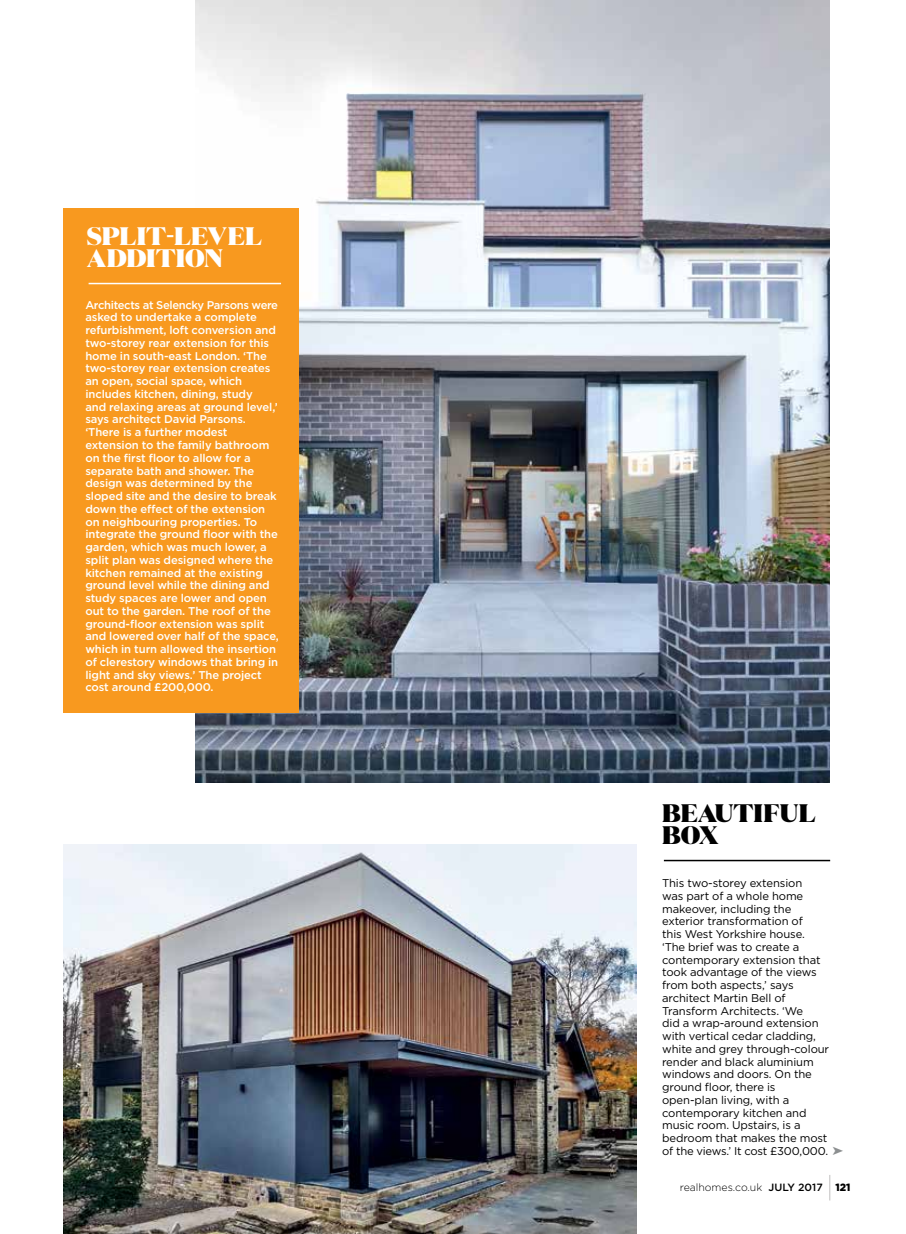
<style>
.page{position:relative;width:906px;height:1234px;background:#fff}
.page>*{position:absolute;margin:0;border:0;box-sizing:border-box;transform-origin:0 0}
.t1{font:900 25.35px/22px "Domaine Display";letter-spacing:-.005em;color:#fff}
.t2{font:900 25.35px/22px "Domaine Display";color:#000}
.t3{font:500 11.25px/12.8px "Gotham";letter-spacing:-.01em;color:#fff}
.t4{font:11.25px/12.8px "Gotham";letter-spacing:-.01em;color:#000}
.t5{font:300 10.5px "Gotham";color:#000}
.s1{color:#8c8f90}
.s2{font-weight:500}
.s3{font-weight:900}
</style>
<div class="page">
<svg style="left:829px;top:1175px;width:1px;height:25px"></svg>
<img style="left:196px;top:0;width:634px;height:782px">
<div style="left:64px;top:208px;width:235px;height:504px;background:#f8991f"></div>
<img style="left:64px;top:844px;width:572px;height:389px">
<hr style="left:89px;top:283px;width:192px;height:1px;background:#fff">
<hr style="left:664px;top:859px;width:166px;height:2px;background:#000">
<h1 class="t1" style="left:87px;top:224px;width:177px">SPLIT-LEVEL<br>ADDITION</h1>
<p class="t3" style="left:85px;top:298px;width:195px">Architects at Selencky Parsons were asked to undertake a complete refurbishment, loft conversion and two-storey rear extension for this home in south-east London. ‘The two-storey rear extension creates an open, social space, which includes kitchen, dining, study<br>and relaxing areas at ground level,’ says architect David Parsons. ‘There is a further modest extension to the family bathroom on the first floor to allow for a separate bath and shower. The design was determined by the sloped site and the desire to break down the effect of the extension on neighbouring properties. To integrate the ground floor with the garden, which was much lower, a split plan was designed where the kitchen remained at the existing ground level while the dining and study spaces are lower and open out to the garden. The roof of the ground-floor extension was split and lowered over half of the space, which in turn allowed the insertion of clerestory windows that bring in light and sky views.’ The project cost around £200,000.</p>
<h1 class="t2" style="left:662px;top:801px;width:155px">BEAUTIFUL<br>BOX</h1>
<p class="t4" style="left:662px;top:876px;width:183px">This two-storey extension<br>was part of a whole home makeover, including the<br>exterior transformation of<br>this West Yorkshire house.<br>‘The brief was to create a contemporary extension that took advantage of the views from both aspects,’ says architect Martin Bell of<br>Transform Architects. ‘We<br>did a wrap-around extension with vertical cedar cladding, white and grey through-colour render and black aluminium windows and doors. On the ground floor, there is<br>open-plan living, with a contemporary kitchen and<br>music room. Upstairs, is a bedroom that makes the most<br>of the views.’ It cost £300,000. <span class="s1">➤</span></p>
<p class="t5" style="left:680px;top:1181px;width:172px">realhomes.co.uk <span class="s2">JULY 2017</span> <span class="s3">121</span></p>
</div>
